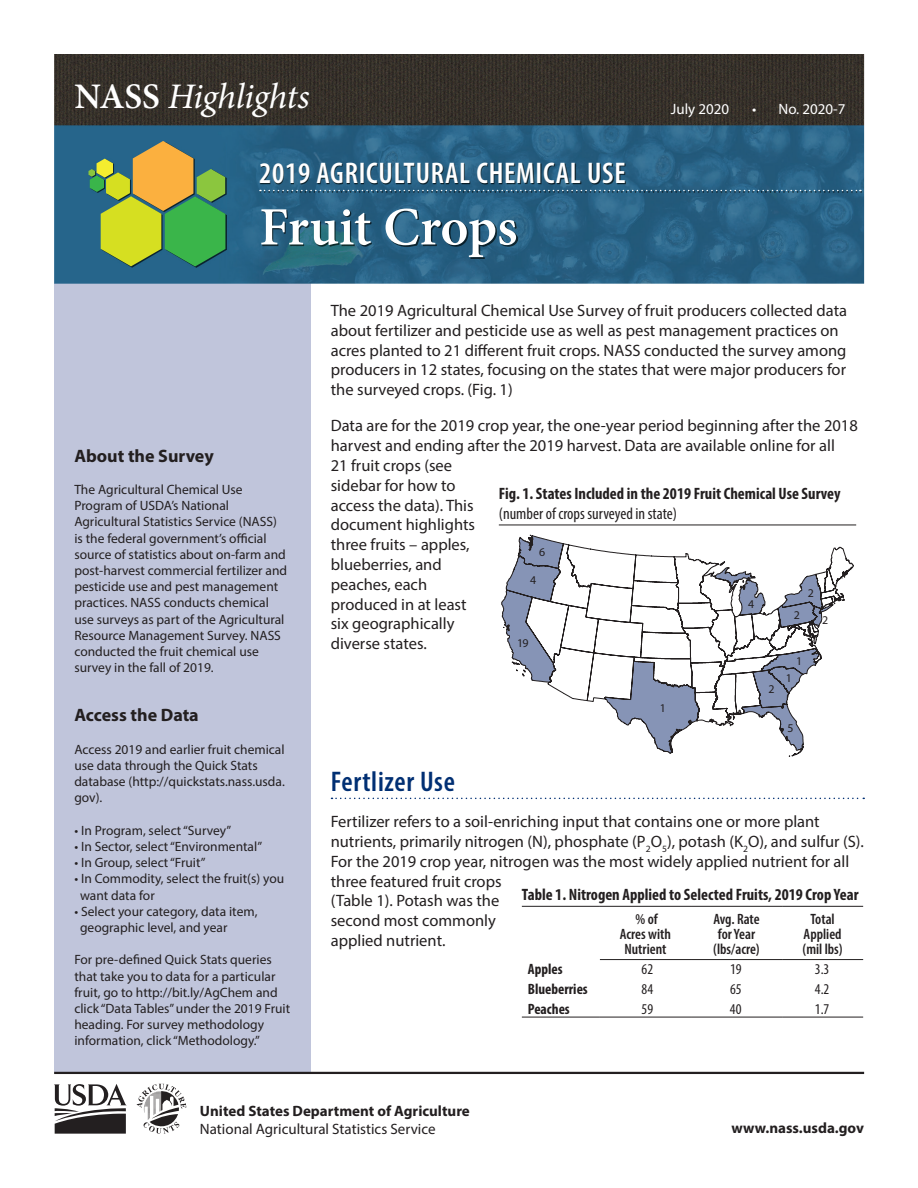
<style>
.page{position:relative;width:918px;height:1188px;background:#fff}
.page>*{position:absolute;margin:0;border:0;box-sizing:border-box;transform-origin:0 0}
.t1{font:600 54px "Minion Pro";letter-spacing:-.005em;color:#fff}
.t2{font:italic 36px "Minion Pro";letter-spacing:-.01em;color:#fff}
.t3{font:600 condensed 30px "Myriad Pro";letter-spacing:.025em;color:#fff}
.t4{font:600 condensed 28.5px "Myriad Pro";letter-spacing:.025em;color:#002f73}
.t5{font:700 18px "Myriad Pro";color:#231f20}
.t6{font:16.5px/19.8px "Myriad Pro";color:#231f20}
.t7{font:700 condensed 16.5px "Myriad Pro";color:#231f20}
.t8{font:condensed 16.5px "Myriad Pro";color:#231f20}
.t9{font:600 condensed 15px/15px "Myriad Pro";color:#231f20;text-align:center}
.t10{font:700 15px "Myriad Pro";color:#231f20}
.t11{font:15px "Myriad Pro";color:#231f20}
.t12{font:700 condensed 15px "Myriad Pro";color:#231f20}
.t13{font:condensed 15px "Myriad Pro";color:#231f20}
.t14{font:15px "Myriad Pro";color:#fff}
.t15{font:13.5px/16.2px "Myriad Pro";color:#231f20}
.t16{font:11.85px "Myriad Pro";color:#231f20}
.s1{font-weight:600;font-style:normal}
</style>
<div class="page">
<div style="left:54px;top:283px;width:256px;height:789px;background:#c0c5db"></div>
<img style="left:54px;top:54px;width:810px;height:230px">
<img style="left:260px;top:164px;width:602px;height:28px">
<svg style="left:260px;top:190px;width:601px;height:1px"></svg>
<img style="left:262px;top:209px;width:255px;height:49px">
<svg style="left:332px;top:798px;width:532px;height:1px"></svg>
<hr style="left:499px;top:525px;width:357px;height:1px;background:#231f20">
<svg style="left:501px;top:534px;width:353px;height:223px"></svg>
<img style="left:89px;top:142px;width:138px;height:126px">
<svg style="left:89px;top:141px;width:136px;height:125px;background:#7ea151"></svg>
<svg style="left:54px;top:1084px;width:73px;height:50px"></svg>
<svg style="left:137px;top:1084px;width:49px;height:50px"></svg>
<hr style="left:54px;top:1072px;width:810px;height:2px;background:#231f20">
<hr style="left:600px;top:959px;width:91px;height:1px;background:#231f20">
<hr style="left:691px;top:959px;width:91px;height:1px;background:#231f20">
<hr style="left:782px;top:959px;width:81px;height:1px;background:#231f20">
<hr style="left:522px;top:906px;width:78px;height:1px;background:#231f20">
<hr style="left:600px;top:906px;width:91px;height:1px;background:#231f20">
<hr style="left:691px;top:906px;width:91px;height:1px;background:#231f20">
<hr style="left:782px;top:906px;width:81px;height:1px;background:#231f20">
<hr style="left:522px;top:1017px;width:78px;height:1px;background:#231f20">
<hr style="left:600px;top:1017px;width:91px;height:1px;background:#231f20">
<hr style="left:691px;top:1017px;width:91px;height:1px;background:#231f20">
<hr style="left:782px;top:1017px;width:81px;height:1px;background:#231f20">
<h2 class="t2" style="left:74px;top:72px;width:237px"><span class="s1">NASS</span> Highlights</h2>
<h3 class="t3" style="left:259px;top:155px;width:368px">2019 AGRICULTURAL CHEMICAL USE</h3>
<h1 class="t1" style="left:259px;top:190px;width:260px">Fruit Crops</h1>
<p class="t14" style="left:671px;top:100px;width:60px">July 2020</p>
<p class="t14" style="left:752px;top:99px;width:95px">• No. 2020-7</p>
<p class="t5" style="left:74px;top:444px;width:141px">About the Survey</p>
<p class="t15" style="left:74px;top:481px;width:214px">The Agricultural Chemical Use Program of USDA’s National Agricultural Statistics Service (NASS) is the federal government’s official source of statistics about on-farm and post-harvest commercial fertilizer and pesticide use and pest management practices. NASS conducts chemical use surveys as part of the Agricultural Resource Management Survey. NASS conducted the fruit chemical use survey in the fall of 2019.</p>
<p class="t5" style="left:74px;top:704px;width:126px">Access the Data</p>
<p class="t15" style="left:74px;top:741px;width:212px">Access 2019 and earlier fruit chemical use data through the Quick Stats database (http://quickstats.nass.usda. gov).</p>
<p class="t15" style="left:74px;top:822px;width:159px">• In Program, select “Survey”</p>
<p class="t15" style="left:74px;top:838px;width:189px">• In Sector, select “Environmental”</p>
<p class="t15" style="left:74px;top:854px;width:133px">• In Group, select “Fruit”</p>
<p class="t15" style="left:80px;top:871px;width:206px;text-indent:-6px">• In Commodity, select the fruit(s) you want data for</p>
<p class="t15" style="left:80px;top:903px;width:179px;text-indent:-6px">• Select your category, data item, geographic level, and year</p>
<p class="t15" style="left:74px;top:952px;width:217px">For pre-defined Quick Stats queries that take you to data for a particular fruit, go to http://bit.ly/AgChem and click “Data Tables” under the 2019 Fruit heading. For survey methodology information, click “Methodology.”</p>
<p class="t6" style="left:331px;top:300px;width:518px">The 2019 Agricultural Chemical Use Survey of fruit producers collected data about fertilizer and pesticide use as well as pest management practices on acres planted to 21 different fruit crops. NASS conducted the survey among producers in 12 states, focusing on the states that were major producers for the surveyed crops. (Fig. 1)</p>
<p class="t6" style="left:331px;top:416px;width:529px">Data are for the 2019 crop year, the one-year period beginning after the 2018 harvest and ending after the 2019 harvest. Data are available online for all<br>21 fruit crops (see<br>sidebar for how to<br>access the data). This<br>document highlights<br>three fruits – apples,<br>blueberries, and<br>peaches, each<br>produced in at least<br>six geographically<br>diverse states.</p>
<p class="t7" style="left:499px;top:483px;width:343px">Fig. 1. States Included in the 2019 Fruit Chemical Use Survey</p>
<p class="t8" style="left:499px;top:503px;width:180px">(number of crops surveyed in state)</p>
<p class="t16" style="left:539px;top:545px;width:8px">6</p>
<p class="t16" style="left:530px;top:573px;width:8px">4</p>
<p class="t16" style="left:808px;top:585px;width:8px">2</p>
<p class="t16" style="left:748px;top:597px;width:8px">4</p>
<p class="t16" style="left:794px;top:608px;width:8px">2</p>
<p class="t16" style="left:822px;top:613px;width:8px">2</p>
<p class="t16" style="left:517px;top:636px;width:13px">19</p>
<p class="t16" style="left:796px;top:653px;width:8px">1</p>
<p class="t16" style="left:660px;top:700px;width:8px">1</p>
<p class="t16" style="left:769px;top:682px;width:8px">2</p>
<p class="t16" style="left:786px;top:671px;width:8px">1</p>
<p class="t16" style="left:787px;top:721px;width:8px">5</p>
<h3 class="t4" style="left:331px;top:764px;width:126px">Fertlizer Use</h3>
<p class="t6" style="left:331px;top:811px;width:535px">Fertilizer refers to a soil-enriching input that contains one or more plant nutrients, primarily nitrogen (N), phosphate (P<sub>2</sub>O<sub>5</sub>), potash (K<sub>2</sub>O), and sulfur (S).<br>For the 2019 crop year, nitrogen was the most widely applied nutrient for all three featured fruit crops<br>(Table 1). Potash was the<br>second most commonly<br>applied nutrient.</p>
<p class="t7" style="left:522px;top:885px;width:338px">Table 1. Nitrogen Applied to Selected Fruits, 2019 Crop Year</p>
<p class="t9" style="left:620px;top:911px;width:52px">% of<br>Acres with<br>Nutrient</p>
<p class="t9" style="left:713px;top:911px;width:48px">Avg. Rate for Year (lbs/acre)</p>
<p class="t9" style="left:803px;top:911px;width:42px">Total<br>Applied (mil lbs)</p>
<p class="t12" style="left:528px;top:960px;width:36px">Apples</p>
<p class="t13" style="left:642px;top:960px;width:13px">62</p>
<p class="t13" style="left:730px;top:960px;width:13px">19</p>
<p class="t13" style="left:815px;top:960px;width:16px">3.3</p>
<p class="t12" style="left:528px;top:980px;width:61px">Blueberries</p>
<p class="t13" style="left:642px;top:980px;width:13px">84</p>
<p class="t13" style="left:730px;top:980px;width:13px">65</p>
<p class="t13" style="left:815px;top:980px;width:16px">4.2</p>
<p class="t12" style="left:528px;top:999px;width:44px">Peaches</p>
<p class="t13" style="left:642px;top:1000px;width:13px">59</p>
<p class="t13" style="left:730px;top:1000px;width:13px">40</p>
<p class="t13" style="left:815px;top:1000px;width:16px">1.7</p>
<p class="t10" style="left:200px;top:1101px;width:271px">United States Department of Agriculture</p>
<p class="t11" style="left:200px;top:1119px;width:237px">National Agricultural Statistics Service</p>
<p class="t10" style="left:731px;top:1118px;width:134px">www.nass.usda.gov</p>
</div>
